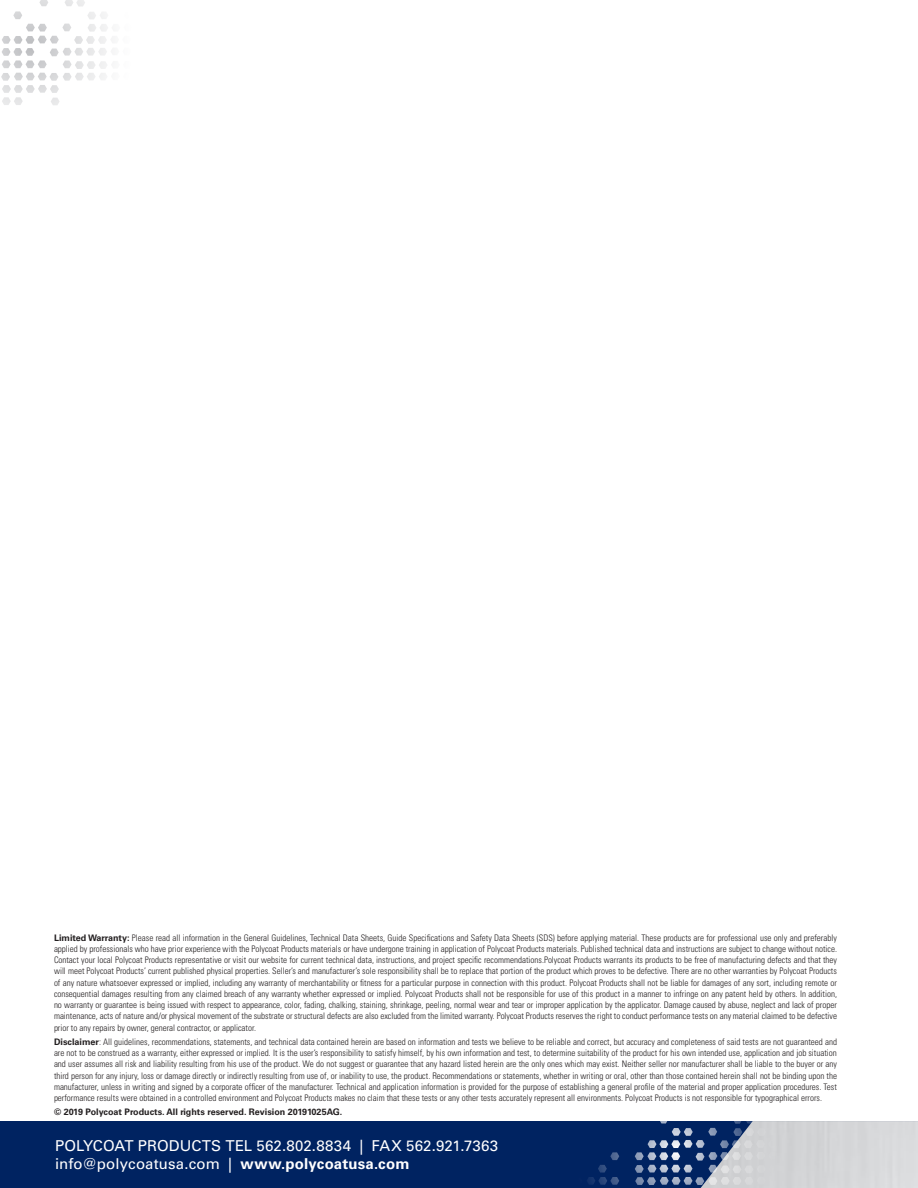
<style>
.page{position:relative;width:918px;height:1188px;background:#fff}
.page>*{position:absolute;margin:0;border:0;box-sizing:border-box;transform-origin:0 0}
.t1{font:15px/18px "Univers LT Std";letter-spacing:.01em;color:#fff}
.t2{font:300 condensed 9px/11.2px "Univers LT Std";color:#231f20;text-align:justify}
.t3{font:700 9px "Univers LT Std";color:#231f20}
.s1{font-weight:700;font-stretch:normal}
.s2{font-weight:700}
</style>
<div class="page">
<svg style="left:1px;top:0;width:107px;height:105px"></svg>
<div style="left:0;top:1121px;width:918px;height:67px;background:#002361"></div>
<div style="left:700px;top:1121px;width:218px;height:67px;background:#d5d6d8"></div>
<svg style="left:587px;top:1152px;width:32px;height:33px"></svg>
<svg style="left:635px;top:1121px;width:144px;height:64px"></svg>
<p class="t2" style="left:54px;top:932px;width:785px"><span class="s1">Limited Warranty:</span> Please read all information in the General Guidelines, Technical Data Sheets, Guide Specifications and Safety Data Sheets (SDS) before applying material. These products are for professional use only and preferably applied by professionals who have prior experience with the Polycoat Products materials or have undergone training in application of Polycoat Products materials. Published technical data and instructions are subject to change without notice.<br>Contact your local Polycoat Products representative or visit our website for current technical data, instructions, and project specific recommendations.Polycoat Products warrants its products to be free of manufacturing defects and that they will meet Polycoat Products’ current published physical properties. Seller’s and manufacturer’s sole responsibility shall be to replace that portion of the product which proves to be defective. There are no other warranties by Polycoat Products of any nature whatsoever expressed or implied, including any warranty of merchantability or fitness for a particular purpose in connection with this product. Polycoat Products shall not be liable for damages of any sort, including remote or consequential damages resulting from any claimed breach of any warranty whether expressed or implied. Polycoat Products shall not be responsible for use of this product in a manner to infringe on any patent held by others. In addition, no warranty or guarantee is being issued with respect to appearance, color, fading, chalking, staining, shrinkage, peeling, normal wear and tear or improper application by the applicator. Damage caused by abuse, neglect and lack of proper maintenance, acts of nature and/or physical movement of the substrate or structural defects are also excluded from the limited warranty. Polycoat Products reserves the right to conduct performance tests on any material claimed to be defective prior to any repairs by owner, general contractor, or applicator.</p>
<p class="t2" style="left:54px;top:1036px;width:785px"><span class="s1">Disclaimer</span>: All guidelines, recommendations, statements, and technical data contained herein are based on information and tests we believe to be reliable and correct, but accuracy and completeness of said tests are not guaranteed and are not to be construed as a warranty, either expressed or implied. It is the user’s responsibility to satisfy himself, by his own information and test, to determine suitability of the product for his own intended use, application and job situation and user assumes all risk and liability resulting from his use of the product. We do not suggest or guarantee that any hazard listed herein are the only ones which may exist. Neither seller nor manufacturer shall be liable to the buyer or any third person for any injury, loss or damage directly or indirectly resulting from use of, or inability to use, the product. Recommendations or statements, whether in writing or oral, other than those contained herein shall not be binding upon the manufacturer, unless in writing and signed by a corporate officer of the manufacturer. Technical and application information is provided for the purpose of establishing a general profile of the material and proper application procedures. Test performance results were obtained in a controlled environment and Polycoat Products makes no claim that these tests or any other tests accurately represent all environments. Polycoat Products is not responsible for typographical errors.</p>
<p class="t3" style="left:54px;top:1107px;width:290px">© 2019 Polycoat Products. All rights reserved. Revision 20191025AG.</p>
<h1 class="t1" style="left:55px;top:1137px;width:445px">POLYCOAT PRODUCTS TEL 562.802.8834 | FAX 562.921.7363 info@polycoatusa.com | <span class="s2">www.polycoatusa.com</span></h1>
</div>
